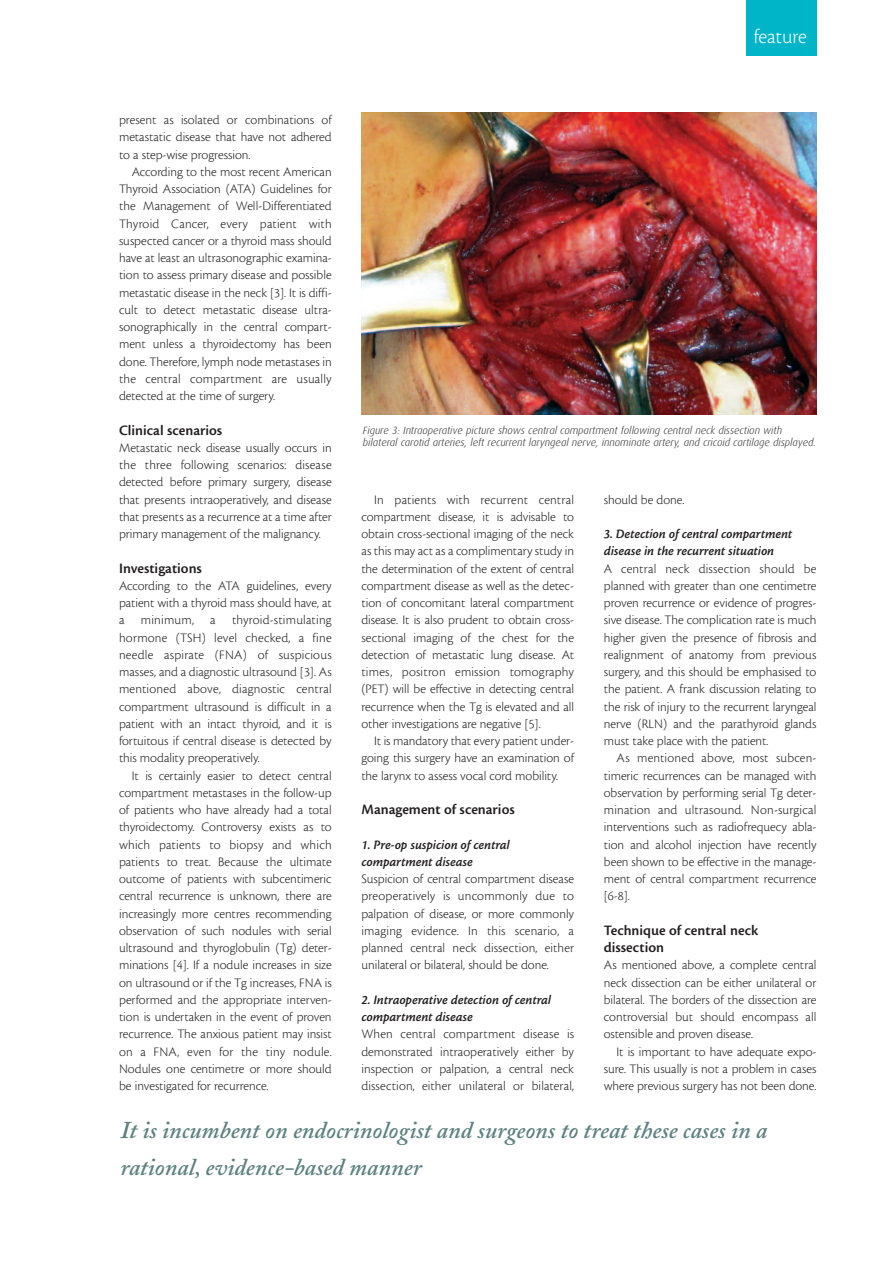
<style>
.page{position:relative;width:893px;height:1263px;background:#fff}
.page>*{position:absolute;margin:0;border:0;box-sizing:border-box;transform-origin:0 0}
.t1{font:italic 600 24px/36.9px "Adobe Caslon";color:#5e8180}
.t2{font:300 21px "Cronos";letter-spacing:-.01em;color:#fff}
.t3{font:600 15px/17.2px "Cronos";color:#231f20}
.t4{font:300 13.5px/17.2px "Cronos";color:#231f20;text-align:justify}
.t5{font:italic 600 13.5px/17.2px "Cronos";color:#231f20}
.t6{font:italic 300 10.5px/12.6px "Dax";color:#231f20}
</style>
<div class="page">
<div style="left:746px;top:0;width:70px;height:55px;background:#00b5c8"></div>
<img style="left:361px;top:112px;width:455px;height:303px">
<p class="t4" style="left:119px;top:112px;width:214px">present as isolated or combinations of metastatic disease that have not adhered to a step-wise progression.</p>
<p class="t4" style="left:119px;top:164px;width:214px;text-indent:13px">According to the most recent American Thyroid Association (ATA) Guidelines for the Management of Well-Differentiated Thyroid Cancer, every patient with suspected cancer or a thyroid mass should have at least an ultrasonographic examina&shy;tion to assess primary disease and possible metastatic disease in the neck [3]. It is diffi&shy;cult to detect metastatic disease ultra&shy;sonographically in the central compart&shy;ment unless a thyroidectomy has been done. Therefore, lymph node metastases in the central compartment are usually detected at the time of surgery.</p>
<p class="t3" style="left:119px;top:422px;width:105px">Clinical scenarios</p>
<p class="t4" style="left:119px;top:440px;width:214px">Metastatic neck disease usually occurs in the three following scenarios: disease detected before primary surgery, disease that presents intraoperatively, and disease that presents as a recurrence at a time after primary management of the malignancy.</p>
<p class="t3" style="left:119px;top:560px;width:84px">Investigations</p>
<p class="t4" style="left:119px;top:578px;width:214px">According to the ATA guidelines, every patient with a thyroid mass should have, at a minimum, a thyroid-stimulating hormone (TSH) level checked, a fine needle aspirate (FNA) of suspicious masses, and a diagnostic ultrasound [3]. As mentioned above, diagnostic central compartment ultrasound is difficult in a patient with an intact thyroid, and it is fortuitous if central disease is detected by this modality preoperatively.</p>
<p class="t4" style="left:119px;top:768px;width:214px;text-indent:13px">It is certainly easier to detect central compartment metastases in the follow-up of patients who have already had a total thyroidectomy. Controversy exists as to which patients to biopsy and which patients to treat. Because the ultimate outcome of patients with subcentimeric central recurrence is unknown, there are increasingly more centres recommending observation of such nodules with serial ultrasound and thyroglobulin (Tg) deter&shy;minations [4]. If a nodule increases in size on ultrasound or if the Tg increases, FNA is performed and the appropriate interven&shy;tion is undertaken in the event of proven recurrence. The anxious patient may insist on a FNA, even for the tiny nodule.<br>Nodules one centimetre or more should be investigated for recurrence.</p>
<h2 class="t2" style="left:754px;top:28px;width:55px">feature</h2>
<p class="t6" style="left:363px;top:424px;width:455px">Figure 3: Intraoperative picture shows central compartment following central neck dissection with bilateral carotid arteries, left recurrent laryngeal nerve, innominate artery, and cricoid cartilage displayed.</p>
<p class="t4" style="left:361px;top:492px;width:214px;text-indent:13px">In patients with recurrent central compartment disease, it is advisable to obtain cross-sectional imaging of the neck as this may act as a complimentary study in the determination of the extent of central compartment disease as well as the detec&shy;tion of concomitant lateral compartment disease. It is also prudent to obtain cross&shy;sectional imaging of the chest for the detection of metastatic lung disease. At times, positron emission tomography (PET) will be effective in detecting central recurrence when the Tg is elevated and all other investigations are negative [5].</p>
<p class="t4" style="left:361px;top:733px;width:214px;text-indent:13px">It is mandatory that every patient under&shy;going this surgery have an examination of the larynx to assess vocal cord mobility.</p>
<p class="t3" style="left:361px;top:802px;width:155px">Management of scenarios</p>
<p class="t5" style="left:361px;top:837px;width:150px">1. Pre-op suspicion of central compartment disease</p>
<p class="t4" style="left:361px;top:871px;width:214px">Suspicion of central compartment disease preoperatively is uncommonly due to palpation of disease, or more commonly imaging evidence. In this scenario, a planned central neck dissection, either unilateral or bilateral, should be done.</p>
<p class="t5" style="left:361px;top:992px;width:191px">2. Intraoperative detection of central compartment disease</p>
<p class="t4" style="left:361px;top:1026px;width:214px">When central compartment disease is demonstrated intraoperatively either by inspection or palpation, a central neck dissection, either unilateral or bilateral,</p>
<p class="t4" style="left:604px;top:492px;width:82px">should be done.</p>
<p class="t5" style="left:604px;top:526px;width:190px">3. Detection of central compartment disease in the recurrent situation</p>
<p class="t4" style="left:604px;top:561px;width:214px">A central neck dissection should be planned with greater than one centimetre proven recurrence or evidence of progres&shy;sive disease. The complication rate is much higher given the presence of fibrosis and realignment of anatomy from previous surgery, and this should be emphasised to the patient. A frank discussion relating to the risk of injury to the recurrent laryngeal nerve (RLN) and the parathyroid glands must take place with the patient.</p>
<p class="t4" style="left:604px;top:750px;width:214px;text-indent:13px">As mentioned above, most subcen&shy;timeric recurrences can be managed with observation by performing serial Tg deter&shy;mination and ultrasound. Non-surgical interventions such as radiofrequecy abla&shy;tion and alcohol injection have recently been shown to be effective in the manage&shy;ment of central compartment recurrence [6-8].</p>
<p class="t3" style="left:604px;top:923px;width:156px">Technique of central neck dissection</p>
<p class="t4" style="left:604px;top:957px;width:214px">As mentioned above, a complete central neck dissection can be either unilateral or bilateral. The borders of the dissection are controversial but should encompass all ostensible and proven disease.</p>
<p class="t4" style="left:604px;top:1044px;width:214px;text-indent:13px">It is important to have adequate expo&shy;sure. This usually is not a problem in cases where previous surgery has not been done.</p>
<h1 class="t1" style="left:121px;top:1115px;width:648px">It is incumbent on endocrinologist and surgeons to treat these cases in a rational, evidence-based manner</h1>
</div>
